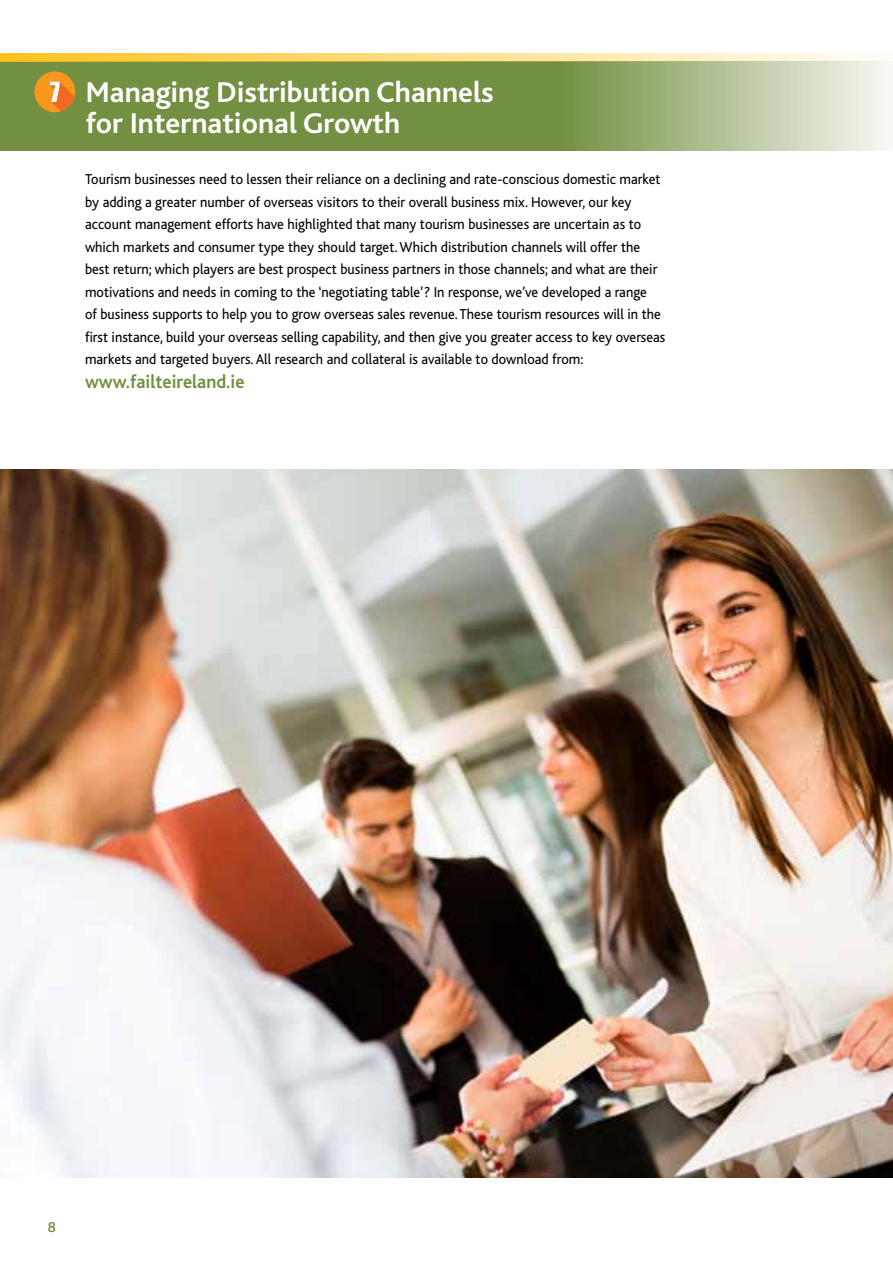
<style>
.page{position:relative;width:893px;height:1263px;background:#fff}
.page>*{position:absolute;margin:0;border:0;box-sizing:border-box;transform-origin:0 0}
.t1{font:700 30px/31.5px "Bliss";color:#fff}
.t2{font:700 19.5px "Bliss";color:#739042;scale:.95 1}
.t3{font:15px/22.5px "Bliss";color:#000;scale:.95 1}
.t4{font:500 15px "Bliss";color:#739042}
</style>
<div class="page">
<img style="left:0;top:470px;width:893px;height:708px">
<svg style="left:0;top:62px;width:890px;height:89px;background:#8ba363"></svg>
<svg style="left:0;top:53px;width:893px;height:9px;background:#f8db85"></svg>
<div style="left:34px;top:71px;width:41px;height:41px;background:#f8971d;border-radius:20px"></div>
<svg style="left:50px;top:82px;width:25px;height:29px"></svg>
<h1 class="t1" style="left:86px;top:77px;width:409px">Managing Distribution Channels for International Growth</h1>
<p class="t3" style="left:85px;top:168px;width:612px">Tourism businesses need to lessen their reliance on a declining and rate-conscious domestic market by adding a greater number of overseas visitors to their overall business mix. However, our key account management efforts have highlighted that many tourism businesses are uncertain as to which markets and consumer type they should target. Which distribution channels will offer the best return; which players are best prospect business partners in those channels; and what are their motivations and needs in coming to the ‘negotiating table’? In response, we’ve developed a range<br>of business supports to help you to grow overseas sales revenue. These tourism resources will in the first instance, build your overseas selling capability, and then give you greater access to key overseas markets and targeted buyers. All research and collateral is available to download from:</p>
<h2 class="t2" style="left:85px;top:372px;width:169px">www.failteireland.ie</h2>
<p class="t4" style="left:48px;top:1219px;width:9px">8</p>
</div>
